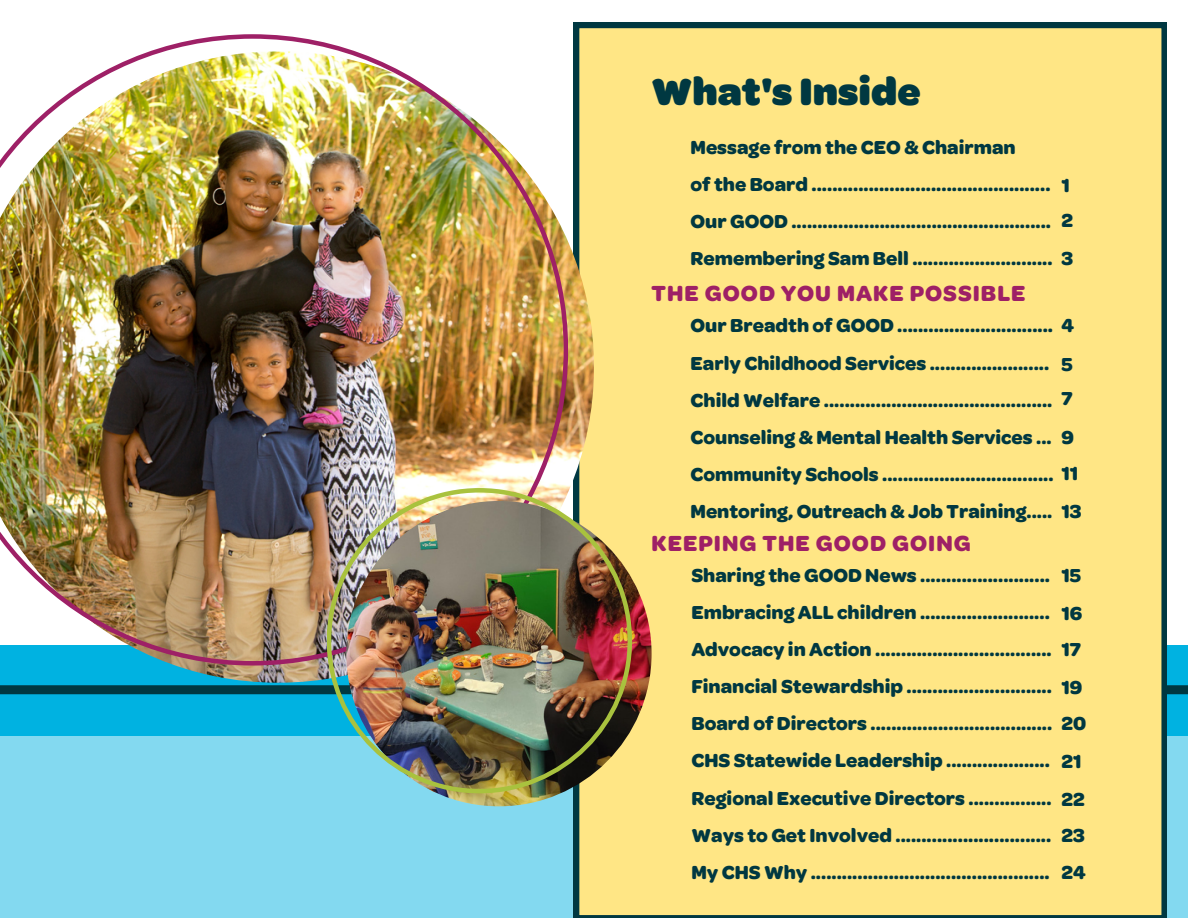
<style>
.page{position:relative;width:1188px;height:918px;background:#fff}
.page>*{position:absolute;margin:0;border:0;box-sizing:border-box;transform-origin:0 0}
.t1{font:900 40.5px "Omnes";color:#003841}
.t2{font:700 23.25px "Omnes";letter-spacing:.045em;color:#9e2066}
.t3{font:700 20.1px "Omnes";color:#003841}
</style>
<div class="page">
<div style="left:0;top:722px;width:1188px;height:196px;background:#83d9f0"></div>
<div style="left:0;top:646px;width:1188px;height:90px;background:#00b2e1"></div>
<div style="left:0;top:685px;width:1188px;height:9px;background:#003841"></div>
<div style="left:574px;top:23px;width:593px;height:895px;background:#ffe685"></div>
<img style="left:174px;top:51px;width:420px;height:632px">
<img style="left:0;top:34px;width:568px;height:631px">
<img style="left:346px;top:501px;width:306px;height:305px;border-radius:50%">
<img style="left:327px;top:488px;width:305px;height:305px">
<h1 class="t1" style="left:652px;top:72px;width:271px">What's Inside</h1>
<p class="t3" style="left:691px;top:138px;width:327px">Message from the CEO &amp; Chairman</p>
<p class="t3" style="left:691px;top:175px;width:362px">of the Board ..............................................</p>
<p class="t3" style="left:691px;top:212px;width:362px">Our GOOD ..................................................</p>
<p class="t3" style="left:691px;top:249px;width:384px">Remembering Sam Bell ........................... 3</p>
<p class="t3" style="left:1061px;top:176px;width:10px">1</p>
<p class="t3" style="left:1061px;top:211px;width:13px">2</p>
<p class="t2" style="left:652px;top:282px;width:375px">THE GOOD YOU MAKE POSSIBLE</p>
<p class="t3" style="left:691px;top:316px;width:385px">Our Breadth of GOOD .............................. 4</p>
<p class="t3" style="left:691px;top:353px;width:360px">Early Childhood Services .......................</p>
<p class="t3" style="left:691px;top:391px;width:384px">Child Welfare ............................................ 7</p>
<p class="t3" style="left:691px;top:428px;width:363px">Counseling &amp; Mental Health Services ...</p>
<p class="t3" style="left:691px;top:465px;width:389px">Community Schools ................................. 11</p>
<p class="t3" style="left:691px;top:502px;width:393px">Mentoring, Outreach &amp; Job Training..... 13</p>
<p class="t3" style="left:1061px;top:354px;width:13px">5</p>
<p class="t3" style="left:1061px;top:427px;width:14px">9</p>
<p class="t2" style="left:652px;top:533px;width:321px">KEEPING THE GOOD GOING</p>
<h2 class="t3" style="left:691px;top:566px;width:360px">Sharing the GOOD News .........................</h2>
<p class="t3" style="left:691px;top:603px;width:360px">Embracing ALL children .........................</p>
<p class="t3" style="left:691px;top:640px;width:362px">Advocacy in Action ..................................</p>
<p class="t3" style="left:691px;top:677px;width:362px">Financial Stewardship ............................</p>
<p class="t3" style="left:691px;top:714px;width:362px">Board of Directors ...................................</p>
<p class="t3" style="left:691px;top:751px;width:360px">CHS Statewide Leadership ....................</p>
<p class="t3" style="left:691px;top:789px;width:362px">Regional Executive Directors ................</p>
<h2 class="t3" style="left:691px;top:826px;width:361px">Ways to Get Involved ..............................</h2>
<p class="t3" style="left:691px;top:863px;width:360px">My CHS Why ..............................................</p>
<p class="t3" style="left:1061px;top:566px;width:21px">15</p>
<p class="t3" style="left:1061px;top:604px;width:22px">16</p>
<p class="t3" style="left:1061px;top:640px;width:21px">17</p>
<p class="t3" style="left:1061px;top:678px;width:22px">19</p>
<p class="t3" style="left:1061px;top:714px;width:26px">20</p>
<p class="t3" style="left:1061px;top:752px;width:22px">21</p>
<p class="t3" style="left:1061px;top:790px;width:25px">22</p>
<p class="t3" style="left:1061px;top:826px;width:25px">23</p>
<p class="t3" style="left:1061px;top:863px;width:26px">24</p>
</div>
